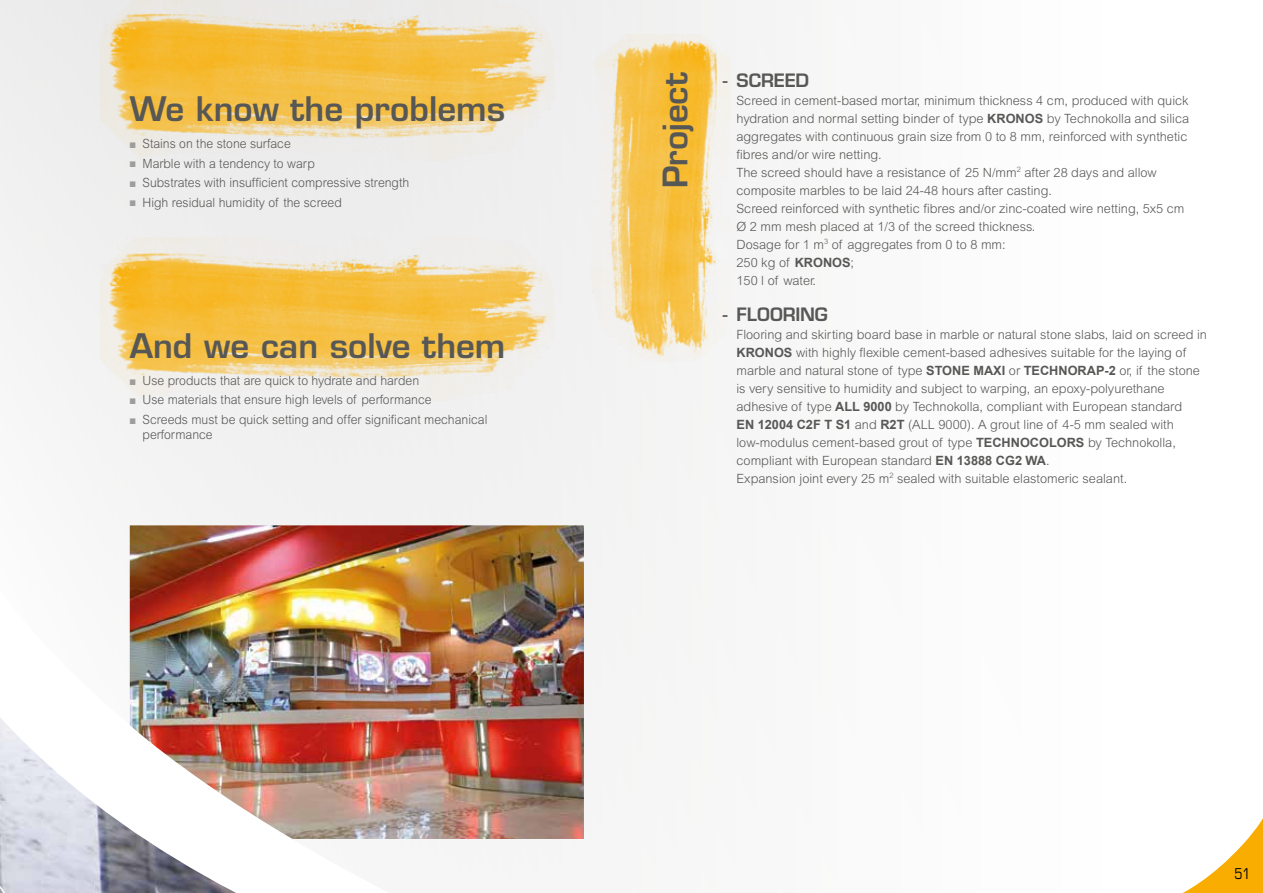
<style>
.page{position:relative;width:1263px;height:893px;background:#fff}
.page>*{position:absolute;margin:0;border:0;box-sizing:border-box;transform-origin:0 0}
.t1{font:600 33px "Eurostile";color:#575756}
.t2{font:600 18px "Eurostile";letter-spacing:-.01em;color:#575756}
.t3{font:condensed 15px "Eurostile";color:#000;scale:.96 1}
.t4{font:300 12.75px/18px "Arial";color:#575756}
.t5{font:300 12.75px/15.3px "Arial";color:#575756;scale:.96 1}
.s1{color:#9d9d9c}
.s2{font-weight:700}
</style>
<div class="page">
<div style="left:584px;top:571px;width:78px;height:152px;background:#f5f5f4"></div>
<div style="left:528px;top:0;width:249px;height:571px;background:#f5f5f4"></div>
<div style="left:0;top:0;width:665px;height:425px;background:#eee"></div>
<svg style="left:0;top:247px;width:528px;height:646px"></svg>
<svg style="left:1183px;top:818px;width:80px;height:75px"></svg>
<img style="left:101px;top:238px;width:454px;height:162px">
<img style="left:101px;top:0;width:454px;height:161px">
<img style="left:591px;top:35px;width:139px;height:326px">
<img style="left:130px;top:525px;width:454px;height:314px">
<h1 class="t1" style="left:130px;top:89px;width:377px">We know the problems</h1>
<p class="t5" style="left:130px;top:136px;width:169px"><span class="s1">■</span> Stains on the stone surface</p>
<p class="t5" style="left:130px;top:155px;width:194px"><span class="s1">■</span> Marble with a tendency to warp</p>
<p class="t5" style="left:130px;top:175px;width:293px"><span class="s1">■</span> Substrates with insufficient compressive strength</p>
<p class="t5" style="left:130px;top:195px;width:222px"><span class="s1">■</span> High residual humidity of the screed</p>
<h1 class="t1" style="left:130px;top:326px;width:377px">And we can solve them</h1>
<p class="t5" style="left:130px;top:373px;width:303px"><span class="s1">■</span> Use products that are quick to hydrate and harden</p>
<p class="t5" style="left:130px;top:392px;width:316px"><span class="s1">■</span> Use materials that ensure high levels of performance</p>
<p class="t5" style="left:143px;top:412px;width:361px;text-indent:-13px"><span class="s1">■</span> Screeds must be quick setting and offer significant mechanical performance</p>
<h1 class="t1" style="left:655px;top:188px;width:118px;rotate:-90deg">Project</h1>
<h2 class="t2" style="left:723px;top:69px;width:88px">- SCREED</h2>
<p class="t4" style="left:736px;top:91px;width:454px">Screed in cement-based mortar, minimum thickness 4 cm, produced with quick hydration and normal setting binder of type <span class="s2">KRONOS</span> by Technokolla and silica aggregates with continuous grain size from 0 to 8 mm, reinforced with synthetic fibres and/or wire netting.<br>The screed should have a resistance of 25 N/mm<sup>2</sup> after 28 days and allow composite marbles to be laid 24-48 hours after casting.<br>Screed reinforced with synthetic fibres and/or zinc-coated wire netting, 5x5 cm Ø 2 mm mesh placed at 1/3 of the screed thickness.<br>Dosage for 1 m<sup>3</sup> of aggregates from 0 to 8 mm:<br>250 kg of <span class="s2">KRONOS</span>;<br>150 l of water.</p>
<h2 class="t2" style="left:723px;top:303px;width:106px">- FLOORING</h2>
<p class="t4" style="left:736px;top:325px;width:472px">Flooring and skirting board base in marble or natural stone slabs, laid on screed in <span class="s2">KRONOS</span> with highly flexible cement-based adhesives suitable for the laying of marble and natural stone of type <span class="s2">STONE MAXI</span> or <span class="s2">TECHNORAP-2</span> or, if the stone is very sensitive to humidity and subject to warping, an epoxy-polyurethane adhesive of type <span class="s2">ALL 9000</span> by Technokolla, compliant with European standard<br><span class="s2">EN 12004 C2F T S1</span> and <span class="s2">R2T</span> (ALL 9000). A grout line of 4-5 mm sealed with low-modulus cement-based grout of type <span class="s2">TECHNOCOLORS</span> by Technokolla, compliant with European standard <span class="s2">EN 13888 CG2 WA</span>.<br>Expansion joint every 25 m<sup>2</sup> sealed with suitable elastomeric sealant.</p>
<p class="t3" style="left:1234px;top:864px;width:18px">51</p>
</div>
